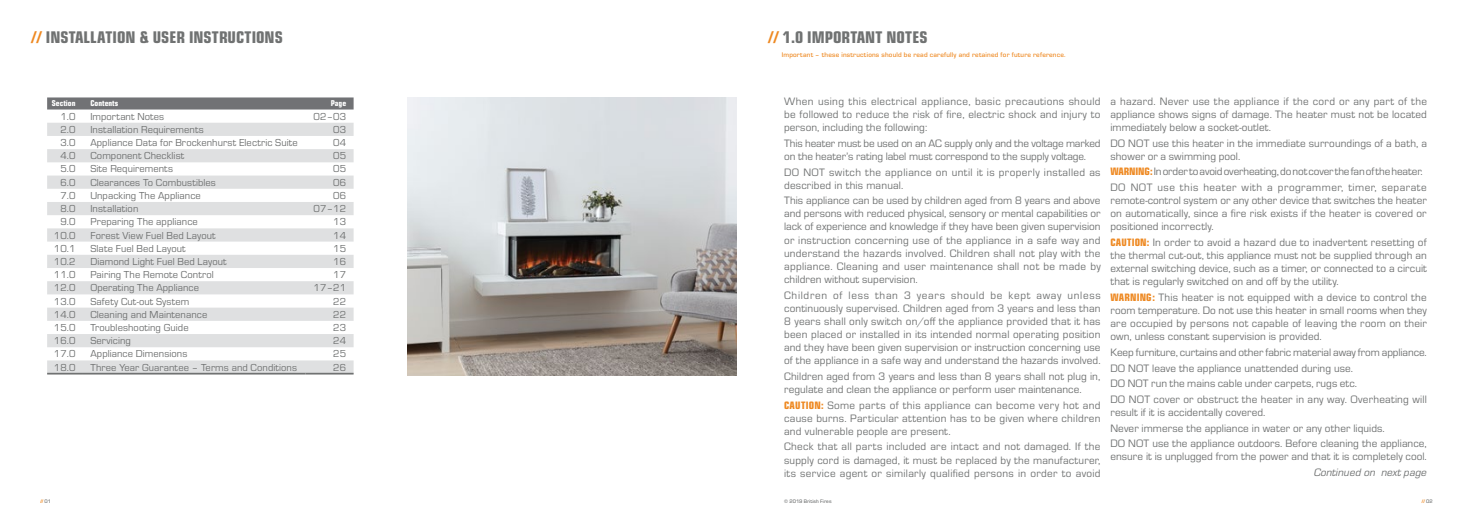
<style>
.page{position:relative;width:1474px;height:521px;background:#fff}
.page>*{position:absolute;margin:0;border:0;box-sizing:border-box;transform-origin:0 0}
.t1{font:17.5px "Eurostile Con Hea";color:#707272}
.t2{font:11.2px/13.1px "Eurostile";letter-spacing:.01em;color:#707272;text-align:justify}
.t3{font:11.2px/13.1px "Eurostile";letter-spacing:-.01em;color:#707272}
.t4{font:11.2px/13.1px "Eurostile";letter-spacing:.035em;color:#707272}
.t5{font:italic 11.2px "Eurostile";letter-spacing:.005em;color:#707272}
.t6{font:10.5px "Eurostile";letter-spacing:.01em;color:#707272}
.t7{font:8.75px "Eurostile Con Hea";color:#fff}
.t8{font:500 7px "Eurostile";letter-spacing:.03em;color:#ee8922}
.t9{font:500 5.25px "Eurostile";letter-spacing:.01em;color:#707272}
.t10{font:5.25px "Eurostile Con Hea";color:#ee8922}
.s1{color:#ee8922}
.s2{font-family:"Eurostile Con Hea";color:#ee8922}
.s3{font-family:"Eurostile";font-weight:500;color:#707272}
</style>
<div class="page">
<svg style="left:47px;top:97px;width:306px;height:12px;background:#76777a"></svg>
<svg style="left:47px;top:123px;width:306px;height:250px;fill:#e3e4e5"></svg>
<hr style="left:47px;top:373px;width:36px;height:1px;background:#707272">
<hr style="left:83px;top:373px;width:222px;height:1px;background:#707272">
<hr style="left:305px;top:373px;width:48px;height:1px;background:#707272">
<img style="left:408px;top:97px;width:329px;height:279px">
<h1 class="t1" style="left:32px;top:25px;width:253px"><span class="s1">//</span> INSTALLATION &amp; USER INSTRUCTIONS</h1>
<p class="t7" style="left:52px;top:97px;width:25px">Section</p>
<p class="t7" style="left:90px;top:97px;width:30px">Contents</p>
<p class="t7" style="left:331px;top:97px;width:17px">Page</p>
<p class="t6" style="left:60px;top:109px;width:17px">1.0</p>
<p class="t6" style="left:90px;top:109px;width:75px">Important Notes</p>
<p class="t6" style="left:314px;top:109px;width:34px">02–03</p>
<p class="t6" style="left:60px;top:122px;width:17px">2.0</p>
<p class="t6" style="left:90px;top:122px;width:115px">Installation Requirements</p>
<p class="t6" style="left:333px;top:122px;width:14px">03</p>
<p class="t6" style="left:60px;top:135px;width:17px">3.0</p>
<p class="t6" style="left:90px;top:135px;width:209px">Appliance Data for Brockenhurst Electric Suite</p>
<p class="t6" style="left:333px;top:135px;width:14px">04</p>
<p class="t6" style="left:60px;top:149px;width:17px">4.0</p>
<p class="t6" style="left:90px;top:149px;width:95px">Component Checklist</p>
<p class="t6" style="left:333px;top:149px;width:14px">05</p>
<p class="t6" style="left:60px;top:162px;width:17px">5.0</p>
<p class="t6" style="left:90px;top:162px;width:84px">Site Requirements</p>
<p class="t6" style="left:333px;top:162px;width:14px">05</p>
<p class="t6" style="left:60px;top:175px;width:17px">6.0</p>
<p class="t6" style="left:90px;top:175px;width:127px">Clearances To Combustibles</p>
<p class="t6" style="left:333px;top:175px;width:14px">06</p>
<p class="t6" style="left:60px;top:188px;width:17px">7.0</p>
<p class="t6" style="left:90px;top:188px;width:112px">Unpacking The Appliance</p>
<p class="t6" style="left:333px;top:188px;width:14px">06</p>
<p class="t6" style="left:60px;top:201px;width:17px">8.0</p>
<p class="t6" style="left:90px;top:201px;width:49px">Installation</p>
<p class="t6" style="left:314px;top:201px;width:34px">07–12</p>
<p class="t6" style="left:60px;top:215px;width:17px">9.0</p>
<p class="t6" style="left:90px;top:215px;width:109px">Preparing The appliance</p>
<p class="t6" style="left:333px;top:215px;width:14px">13</p>
<p class="t6" style="left:54px;top:228px;width:23px">10.0</p>
<p class="t6" style="left:90px;top:228px;width:127px">Forest View Fuel Bed Layout</p>
<p class="t6" style="left:333px;top:228px;width:14px">14</p>
<p class="t6" style="left:54px;top:241px;width:23px">10.1</p>
<p class="t6" style="left:90px;top:241px;width:97px">Slate Fuel Bed Layout</p>
<p class="t6" style="left:333px;top:241px;width:14px">15</p>
<p class="t6" style="left:54px;top:254px;width:23px">10.2</p>
<p class="t6" style="left:90px;top:254px;width:138px">Diamond Light Fuel Bed Layout</p>
<p class="t6" style="left:333px;top:254px;width:14px">16</p>
<p class="t6" style="left:54px;top:268px;width:23px">11.0</p>
<p class="t6" style="left:90px;top:268px;width:125px">Pairing The Remote Control</p>
<p class="t6" style="left:333px;top:268px;width:14px">17</p>
<p class="t6" style="left:54px;top:281px;width:23px">12.0</p>
<p class="t6" style="left:90px;top:281px;width:110px">Operating The Appliance</p>
<p class="t6" style="left:314px;top:281px;width:34px">17–21</p>
<p class="t6" style="left:54px;top:294px;width:23px">13.0</p>
<p class="t6" style="left:90px;top:294px;width:100px">Safety Cut-out System</p>
<p class="t6" style="left:333px;top:294px;width:14px">22</p>
<p class="t6" style="left:54px;top:307px;width:23px">14.0</p>
<p class="t6" style="left:90px;top:307px;width:118px">Cleaning and Maintenance</p>
<p class="t6" style="left:333px;top:307px;width:14px">22</p>
<p class="t6" style="left:54px;top:320px;width:23px">15.0</p>
<p class="t6" style="left:90px;top:320px;width:100px">Troubleshooting Guide</p>
<p class="t6" style="left:333px;top:320px;width:14px">23</p>
<p class="t6" style="left:54px;top:334px;width:23px">16.0</p>
<p class="t6" style="left:90px;top:334px;width:42px">Servicing</p>
<p class="t6" style="left:333px;top:334px;width:14px">24</p>
<p class="t6" style="left:54px;top:347px;width:23px">17.0</p>
<p class="t6" style="left:90px;top:347px;width:98px">Appliance Dimensions</p>
<p class="t6" style="left:333px;top:347px;width:14px">25</p>
<p class="t6" style="left:54px;top:360px;width:23px">18.0</p>
<p class="t6" style="left:90px;top:360px;width:208px">Three Year Guarantee – Terms and Conditions</p>
<p class="t6" style="left:333px;top:360px;width:14px">26</p>
<h1 class="t1" style="left:768px;top:25px;width:160px"><span class="s1">//</span> 1.0 IMPORTANT NOTES</h1>
<p class="t8" style="left:781px;top:50px;width:285px">Important – these instructions should be read carefully and retained for future reference.</p>
<p class="t2" style="left:784px;top:94px;width:318px">When using this electrical appliance, basic precautions should be followed to reduce the risk of fire, electric shock and injury to person, including the following:</p>
<p class="t3" style="left:784px;top:136px;width:318px">This heater must be used on an AC supply only and the voltage marked on the heater’s rating label must correspond to the supply voltage.</p>
<p class="t4" style="left:784px;top:165px;width:318px">DO NOT switch the appliance on until it is properly installed as described in this manual.</p>
<p class="t2" style="left:784px;top:193px;width:318px">This appliance can be used by children aged from 8 years and above and persons with reduced physical, sensory or mental capabilities or lack of experience and knowledge if they have been given supervision or instruction concerning use of the appliance in a safe way and understand the hazards involved. Children shall not play with the appliance. Cleaning and user maintenance shall not be made by children without supervision.</p>
<p class="t2" style="left:784px;top:288px;width:318px">Children of less than 3 years should be kept away unless continuously supervised. Children aged from 3 years and less than 8 years shall only switch on/off the appliance provided that it has been placed or installed in its intended normal operating position and they have been given supervision or instruction concerning use of the appliance in a safe way and understand the hazards involved.</p>
<p class="t2" style="left:784px;top:369px;width:318px">Children aged from 3 years and less than 8 years shall not plug in, regulate and clean the appliance or perform user maintenance.</p>
<p class="t2" style="left:784px;top:398px;width:318px"><span class="s2">CAUTION:</span> Some parts of this appliance can become very hot and cause burns. Particular attention has to be given where children and vulnerable people are present.</p>
<p class="t2" style="left:784px;top:439px;width:318px">Check that all parts included are intact and not damaged. If the supply cord is damaged, it must be replaced by the manufacturer, its service agent or similarly qualified persons in order to avoid</p>
<p class="t2" style="left:1110px;top:94px;width:318px">a hazard. Never use the appliance if the cord or any part of the appliance shows signs of damage. The heater must not be located immediately below a socket-outlet.</p>
<p class="t2" style="left:1110px;top:136px;width:318px">DO NOT use this heater in the immediate surroundings of a bath, a shower or a swimming pool.</p>
<p class="t2" style="left:1110px;top:163px;width:318px;line-height:15.6px"><span class="s2">WARNING:</span> In order to avoid overheating, do not cover the fan of the heater.<br>DO NOT use this heater with a programmer, timer, separate</p>
<p class="t2" style="left:1110px;top:193px;width:318px">remote-control system or any other device that switches the heater on automatically, since a fire risk exists if the heater is covered or positioned incorrectly.</p>
<p class="t2" style="left:1110px;top:235px;width:318px"><span class="s2">CAUTION:</span> In order to avoid a hazard due to inadvertent resetting of the thermal cut-out, this appliance must not be supplied through an external switching device, such as a timer, or connected to a circuit that is regularly switched on and off by the utility.</p>
<p class="t2" style="left:1110px;top:290px;width:318px"><span class="s2">WARNING:</span> This heater is not equipped with a device to control the room temperature. Do not use this heater in small rooms when they are occupied by persons not capable of leaving the room on their own, unless constant supervision is provided.</p>
<p class="t2" style="left:1110px;top:344px;width:318px;line-height:15.6px;text-align:left">Keep furniture, curtains and other fabric material away from appliance.<br>DO NOT leave the appliance unattended during use.<br>DO NOT run the mains cable under carpets, rugs etc.<br>DO NOT cover or obstruct the heater in any way. Overheating will</p>
<p class="t2" style="left:1110px;top:404px;width:318px;line-height:15.6px;text-align:left">result if it is accidentally covered.<br>Never immerse the appliance in water or any other liquids.<br>DO NOT use the appliance outdoors. Before cleaning the appliance,</p>
<p class="t2" style="left:1110px;top:449px;width:318px">ensure it is unplugged from the power and that it is completely cool.</p>
<p class="t5" style="left:1313px;top:465px;width:114px">Continued on next page</p>
<p class="t10" style="left:40px;top:497px;width:12px">// <span class="s3">01</span></p>
<p class="t9" style="left:784px;top:497px;width:49px">© 2019 British Fires</p>
<p class="t10" style="left:1421px;top:497px;width:12px">// <span class="s3">02</span></p>
</div>
